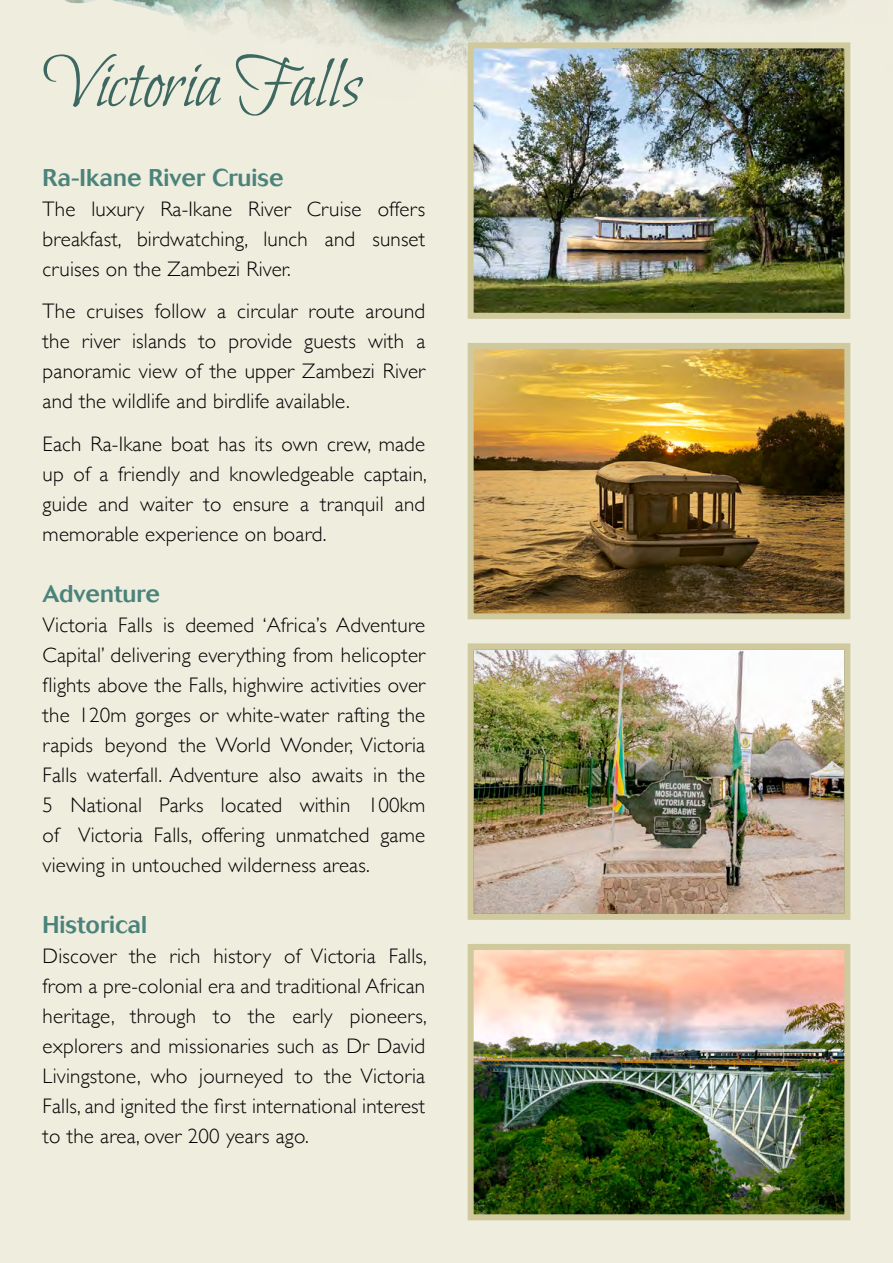
<style>
.page{position:relative;width:893px;height:1263px;background:#efedde}
.page>*{position:absolute;margin:0;border:0;box-sizing:border-box;transform-origin:0 0}
.t1{font:75px "Bilbo Swash Caps";color:#3d6861}
.t2{font:500 24px "Cosmos";color:#4b837b}
.t3{font:300 21px/30px "Gill Sans";letter-spacing:.01em;color:#000;text-align:justify}
</style>
<div class="page">
<img style="left:475px;top:350px;width:368px;height:262px">
<div style="left:468px;top:343px;width:382px;height:276px;border:6px solid #cfc99d"></div>
<img style="left:475px;top:650px;width:368px;height:263px">
<div style="left:468px;top:643px;width:382px;height:277px;border:6px solid #cfc99d"></div>
<img style="left:475px;top:951px;width:368px;height:262px">
<div style="left:468px;top:944px;width:382px;height:276px;border:6px solid #cfc99d"></div>
<img style="left:43px;top:0;width:850px;height:132px">
<img style="left:475px;top:49px;width:368px;height:263px">
<div style="left:468px;top:42px;width:382px;height:277px;border:6px solid #cfc99d"></div>
<h1 class="t1" style="left:43px;top:42px;width:319px">Victoria Falls</h1>
<p class="t2" style="left:43px;top:163px;width:242px">Ra-Ikane River Cruise</p>
<p class="t3" style="left:43px;top:193px;width:384px">The luxury Ra-Ikane River Cruise offers breakfast, birdwatching, lunch and sunset cruises on the Zambezi River.</p>
<p class="t3" style="left:43px;top:295px;width:384px">The cruises follow a circular route around the river islands to provide guests with a panoramic view of the upper Zambezi River and the wildlife and birdlife available.</p>
<p class="t3" style="left:43px;top:428px;width:386px">Each Ra-Ikane boat has its own crew, made up of a friendly and knowledgeable captain, guide and waiter to ensure a tranquil and memorable experience on board.</p>
<p class="t2" style="left:43px;top:580px;width:119px">Adventure</p>
<p class="t3" style="left:43px;top:609px;width:384px">Victoria Falls is deemed ‘Africa’s Adventure Capital’ delivering everything from helicopter flights above the Falls, highwire activities over the 120m gorges or white-water rafting the rapids beyond the World Wonder, Victoria Falls waterfall. Adventure also awaits in the 5 National Parks located within 100km of Victoria Falls, offering unmatched game viewing in untouched wilderness areas.</p>
<p class="t2" style="left:43px;top:911px;width:106px">Historical</p>
<p class="t3" style="left:43px;top:940px;width:386px">Discover the rich history of Victoria Falls, from a pre-colonial era and traditional African heritage, through to the early pioneers, explorers and missionaries such as Dr David Livingstone, who journeyed to the Victoria Falls, and ignited the first international interest to the area, over 200 years ago.</p>
</div>
